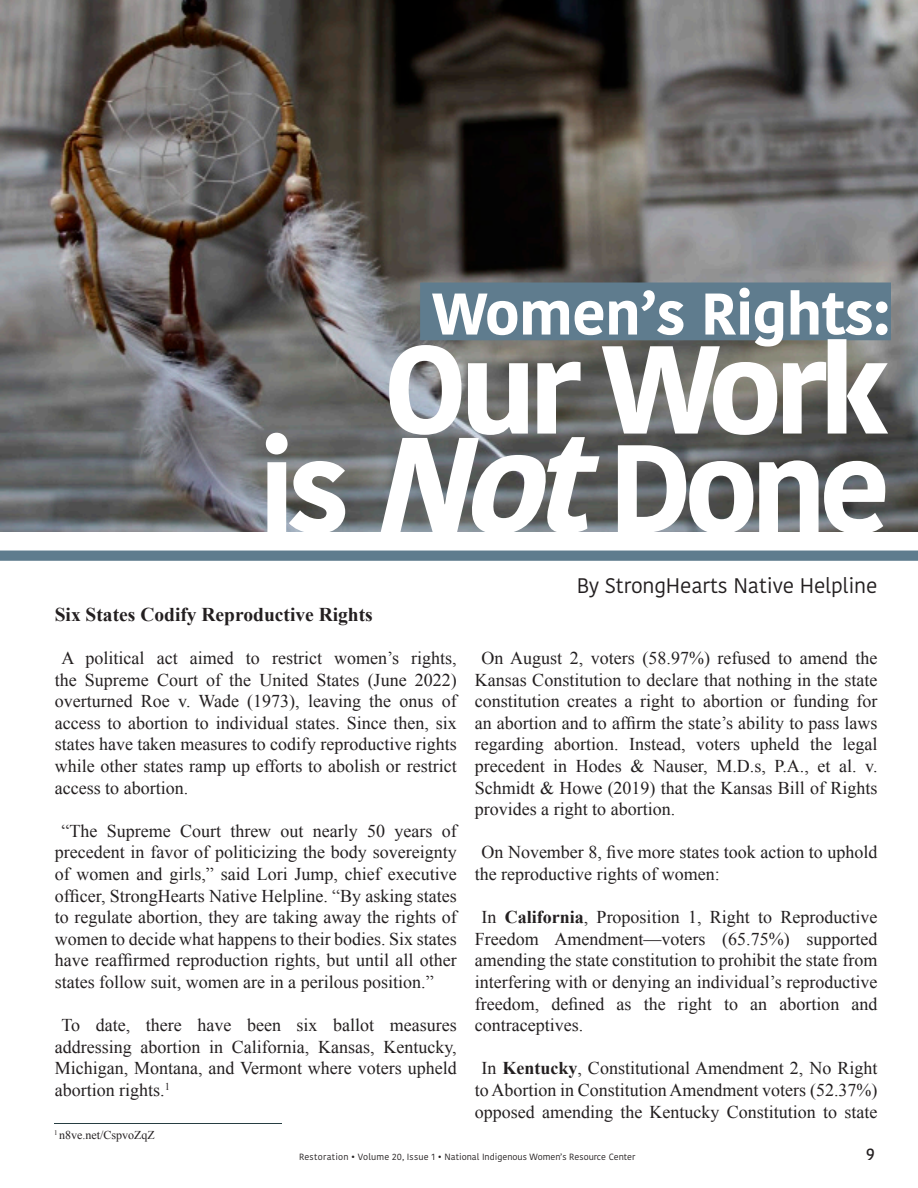
<style>
.page{position:relative;width:918px;height:1188px;background:#fff}
.page>*{position:absolute;margin:0;border:0;box-sizing:border-box;transform-origin:0 0}
.t1{font:700 124.5px/99px "Kohinoor Devanagari";letter-spacing:-.06em;color:#fff;text-align:right}
.t2{font:700 58.5px "Kohinoor Devanagari";letter-spacing:-.01em;color:#fff}
.t3{font:21px "Kohinoor Devanagari";letter-spacing:-.01em;color:#231f20}
.t4{font:700 19.5px "Times New Roman";color:#231f20}
.t5{font:18px/21.6px "Times New Roman";color:#231f20;text-align:justify}
.t6{font:500 16.5px "Kohinoor Devanagari";color:#231f20}
.Footnote{font:12px "Times New Roman";color:#231f20}
.t7{font:9px "Kohinoor Devanagari";color:#231f20}
.s1{font-style:italic;font-size:135px}
.s2{font-weight:700}
</style>
<div class="page">
<img style="left:0;top:0;width:918px;height:532px">
<div style="left:420px;top:283px;width:471px;height:57px;background:#5f7c8e"></div>
<svg style="left:0;top:551px;width:918px;height:10px;background:#627e90"></svg>
<hr style="left:54px;top:1123px;width:227px;height:1px;background:#001c20">
<p class="t2" style="left:432px;top:262px;width:460px">Women’s Rights:</p>
<p class="t1" style="left:258px;top:338px;width:633px">Our Work<br>is <span class="s1">Not</span>Done</p>
<p class="t4" style="left:55px;top:601px;width:320px">Six States Codify Reproductive Rights</p>
<p class="t5" style="left:55px;top:647px;width:404px;text-indent:7px">A political act aimed to restrict women’s rights, the Supreme Court of the United States (June 2022) overturned Roe v. Wade (1973), leaving the onus of access to abortion to individual states. Since then, six states have taken measures to codify reproductive rights while other states ramp up efforts to abolish or restrict access to abortion.</p>
<p class="t5" style="left:55px;top:820px;width:404px;text-indent:7px">“The Supreme Court threw out nearly 50 years of precedent in favor of politicizing the body sovereignty of women and girls,” said Lori Jump, chief executive officer, StrongHearts Native Helpline. “By asking states to regulate abortion, they are taking away the rights of women to decide what happens to their bodies. Six states have reaffirmed reproduction rights, but until all other states follow suit, women are in a perilous position.”</p>
<p class="t5" style="left:55px;top:1014px;width:404px;text-indent:7px">To date, there have been six ballot measures addressing abortion in California, Kansas, Kentucky, Michigan, Montana, and Vermont where voters upheld abortion rights.<sup>1</sup></p>
<p class="Footnote" style="left:54px;top:1127px;width:102px"><sup>1</sup> n8ve.net/CspvoZqZ</p>
<p class="t3" style="left:577px;top:574px;width:302px">By StrongHearts Native Helpline</p>
<p class="t5" style="left:475px;top:647px;width:404px;text-indent:7px">On August 2, voters (58.97%) refused to amend the Kansas Constitution to declare that nothing in the state constitution creates a right to abortion or funding for an abortion and to affirm the state’s ability to pass laws regarding abortion. Instead, voters upheld the legal precedent in Hodes &amp; Nauser, M.D.s, P.A., et al. v.<br>Schmidt &amp; Howe (2019) that the Kansas Bill of Rights provides a right to abortion.</p>
<p class="t5" style="left:475px;top:841px;width:404px;text-indent:7px">On November 8, five more states took action to uphold the reproductive rights of women:</p>
<p class="t5" style="left:475px;top:906px;width:404px;text-indent:7px">In <span class="s2">California</span>, Proposition 1, Right to Reproductive Freedom Amendment—voters (65.75%) supported amending the state constitution to prohibit the state from interfering with or denying an individual’s reproductive freedom, defined as the right to an abortion and contraceptives.</p>
<p class="t5" style="left:475px;top:1057px;width:404px;text-align:center">In <span class="s2">Kentucky</span>, Constitutional Amendment 2, No Right to Abortion in Constitution Amendment voters (52.37%) opposed amending the Kentucky Constitution to state</p>
<p class="t7" style="left:299px;top:1152px;width:338px">Restoration • Volume 20, Issue 1 • National Indigenous Women’s Resource Center</p>
<p class="t6" style="left:866px;top:1144px;width:10px">9</p>
</div>
